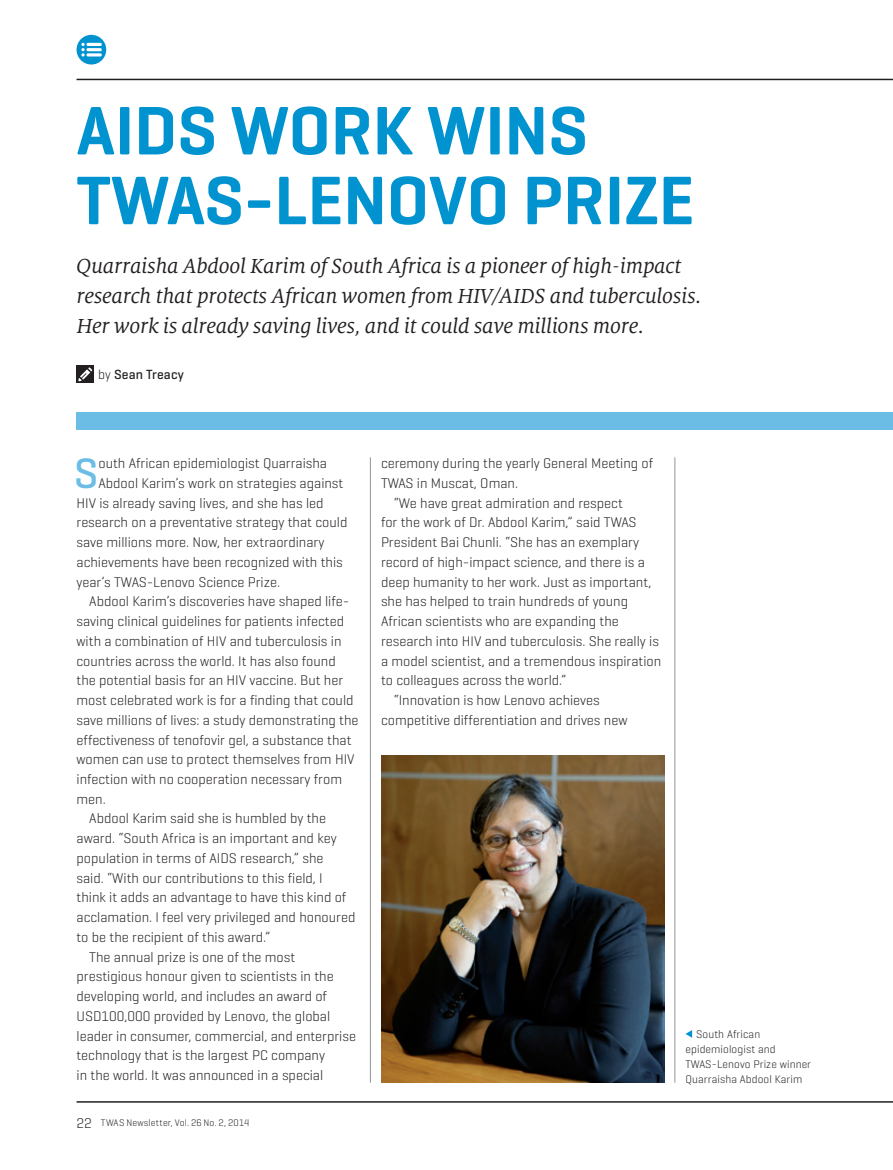
<style>
.page{position:relative;width:893px;height:1170px;background:#fff}
.page>*{position:absolute;margin:0;border:0;box-sizing:border-box;transform-origin:0 0}
.t1{font:600 69.75px/69.8px "Geogrotesque";color:#0093d0}
.Testo_-_Capolettera{font:500 43.2px "Geogrotesque";color:#6bbde5}
.Intro{font:italic 22.5px/30px "Milo Serif OT";letter-spacing:-.01em;color:#231f20}
.Testo{font:300 14.25px/19.8px "Geogrotesque";color:#231f20}
.Testo_-_Capolettera-2{font:300 14.25px "Geogrotesque";color:#231f20}
.t2{font:500 13.5px "Geogrotesque";letter-spacing:.01em;color:#231f20}
.t3{font:300 11.25px/15px "Geogrotesque";letter-spacing:.01em;color:#231f20}
.t4{font:300 9.75px "Geogrotesque";letter-spacing:.02em;color:#231f20}
.s1{font-weight:300}
.s2{font-size:14.25px}
</style>
<div class="page">
<hr style="left:77px;top:79px;width:816px;height:1px;background:#231f20">
<div style="left:77px;top:35px;width:29px;height:29px;background:#0093d0;border-radius:50%"></div>
<hr style="left:77px;top:1101px;width:816px;height:1px;background:#231f20">
<svg style="left:81px;top:43px;width:21px;height:13px"></svg>
<svg style="left:685px;top:1030px;width:7px;height:7px"></svg>
<hr style="left:674px;top:457px;width:1px;height:625px;background:#939598">
<hr style="left:370px;top:457px;width:1px;height:625px;background:#939598">
<div style="left:77px;top:412px;width:816px;height:17px;background:#6bbde5"></div>
<div style="left:77px;top:366px;width:17px;height:17px;background:#231f20"></div>
<svg style="left:78px;top:367px;width:14px;height:14px"></svg>
<img style="left:381px;top:755px;width:283px;height:327px">
<p class="t1" style="left:77px;top:95px;width:619px">AIDS WORK WINS<br>TWAS-LENOVO PRIZE</p>
<p class="Intro" style="left:77px;top:251px;width:626px">Quarraisha Abdool Karim of South Africa is a pioneer of high-impact research that protects African women from HIV/AIDS and tuberculosis.<br>Her work is already saving lives, and it could save millions more.</p>
<p class="t2" style="left:98px;top:366px;width:87px"><span class="s1">by</span> Sean Treacy</p>
<p class="Testo_-_Capolettera" style="left:74px;top:446px;width:26px">S</p>
<p class="Testo_-_Capolettera-2" style="left:98px;top:454px;width:230px">outh African epidemiologist Quarraisha</p>
<p class="Testo_-_Capolettera-2" style="left:98px;top:474px;width:247px">Abdool Karim’s work on strategies against</p>
<p class="Testo_-_Capolettera-2" style="left:77px;top:494px;width:248px">HIV is already saving lives, and she has led</p>
<p class="Testo_-_Capolettera-2" style="left:77px;top:513px;width:272px">research on a preventative strategy that could</p>
<p class="Testo_-_Capolettera-2" style="left:77px;top:533px;width:250px">save millions more. Now, her extraordinary</p>
<p class="Testo_-_Capolettera-2" style="left:77px;top:553px;width:268px">achievements have been recognized with this</p>
<p class="Testo_-_Capolettera-2" style="left:77px;top:573px;width:205px">year’s TWAS-Lenovo Science Prize.</p>
<p class="Testo" style="left:77px;top:591px;width:284px;text-indent:13px">Abdool Karim’s discoveries have shaped life&shy;saving clinical guidelines for patients infected with a combination of HIV and tuberculosis in countries across the world. It has also found the potential basis for an HIV vaccine. But her most celebrated work is for a finding that could save millions of lives: a study demonstrating the effectiveness of tenofovir gel, a substance that women can use to protect themselves from HIV infection with no cooperation necessary from men.</p>
<p class="Testo" style="left:77px;top:808px;width:280px;text-indent:13px">Abdool Karim said she is humbled by the award. “South Africa is an important and key population in terms of AIDS research,” she<br>said. “With our contributions to this field, I think it adds an advantage to have this kind of acclamation. I feel very privileged and honoured to be the recipient of this award.”</p>
<p class="Testo" style="left:77px;top:946px;width:281px;text-indent:13px">The annual prize is one of the most prestigious honour given to scientists in the developing world, and includes an award of USD100,000 provided by Lenovo, the global leader in consumer, commercial, and enterprise technology that is the largest PC company<br>in the world. It was announced in a special</p>
<p class="t4" style="left:77px;top:1116px;width:174px"><span class="s2">22</span> TWAS Newsletter, Vol. 26 No. 2, 2014</p>
<p class="Testo" style="left:381px;top:453px;width:274px">ceremony during the yearly General Meeting of<br>TWAS in Muscat, Oman.</p>
<p class="Testo" style="left:381px;top:492px;width:282px;text-indent:13px">“We have great admiration and respect<br>for the work of Dr. Abdool Karim,” said TWAS President Bai Chunli. “She has an exemplary record of high-impact science, and there is a deep humanity to her work. Just as important, she has helped to train hundreds of young African scientists who are expanding the research into HIV and tuberculosis. She really is a model scientist, and a tremendous inspiration to colleagues across the world.”</p>
<p class="Testo" style="left:381px;top:690px;width:248px;text-indent:13px">“Innovation is how Lenovo achieves competitive differentiation and drives new</p>
<p class="t3" style="left:685px;top:1025px;width:127px;text-indent:11px">South African epidemiologist and<br>TWAS-Lenovo Prize winner<br>Quarraisha Abdool Karim</p>
</div>
